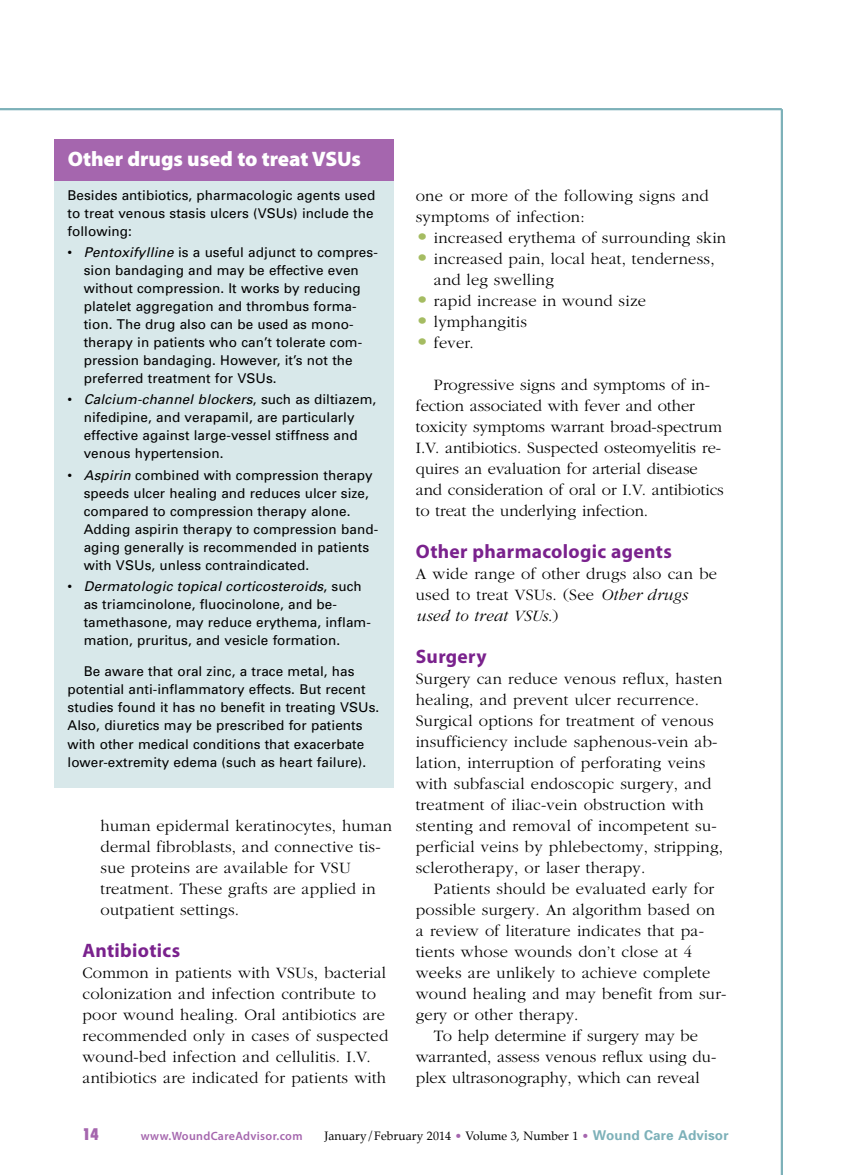
<style>
.page{position:relative;width:864px;height:1175px;background:#fff}
.page>*{position:absolute;margin:0;border:0;box-sizing:border-box;transform-origin:0 0}
.t1{font:900 21px "Myriad Pro";letter-spacing:-.005em;color:#fff}
.t2{font:700 19.5px "Myriad Pro";letter-spacing:.015em;color:#7a228d}
.t3{font:300 16.5px/21px "Garamond";letter-spacing:.015em;color:#000}
.t4{font:900 condensed 16.5px "Futura BT";color:#a566ae}
.t5{font:13.5px/18px "Univers";letter-spacing:.005em;color:#000}
.t6{font:12px "Palatino";letter-spacing:.01em;color:#000}
.t7{font:600 12px "Myriad Pro";letter-spacing:.025em;color:#a566ae}
.s1{font-style:italic}
.s2{font-size:21px;color:#a5bc62}
.s3{color:#a566ae}
.s4{font-family:"Univers";font-weight:700;font-size:13.5px;color:#7db1b9}
</style>
<div class="page">
<hr style="left:781px;top:109px;width:2px;height:1065px;background:#7db1b9">
<hr style="left:0;top:108px;width:782px;height:2px;background:#7db1b9">
<div style="left:54px;top:176px;width:340px;height:611px;background:#d8e8ea"></div>
<div style="left:54px;top:140px;width:340px;height:41px;background:#a566ae"></div>
<p class="t1" style="left:68px;top:151px;width:295px">Other drugs used to treat VSUs</p>
<p class="t5" style="left:68px;top:187px;width:309px">Besides antibiotics, pharmacologic agents used to treat venous stasis ulcers (VSUs) include the following:</p>
<p class="t5" style="left:84px;top:244px;width:296px;text-indent:-16px">• <span class="s1">Pentoxifylline</span> is a useful adjunct to compres&shy;sion bandaging and may be effective even without compression. It works by reducing platelet aggregation and thrombus forma&shy;tion. The drug also can be used as mono&shy;therapy in patients who can’t tolerate com&shy;pression bandaging. However, it’s not the preferred treatment for VSUs.</p>
<p class="t5" style="left:84px;top:392px;width:294px;text-indent:-16px">• <span class="s1">Calcium-channel blockers</span>, such as diltiazem, nifedipine, and verapamil, are particularly effective against large-vessel stiffness and venous hypertension.</p>
<p class="t5" style="left:84px;top:467px;width:296px;text-indent:-16px">• <span class="s1">Aspirin</span> combined with compression therapy speeds ulcer healing and reduces ulcer size, compared to compression therapy alone.<br>Adding aspirin therapy to compression band&shy;aging generally is recommended in patients with VSUs, unless contraindicated.</p>
<p class="t5" style="left:84px;top:578px;width:289px;text-indent:-16px">• <span class="s1">Dermatologic topical corticosteroids</span>, such as triamcinolone, fluocinolone, and be&shy;tamethasone, may reduce erythema, inflam&shy;mation, pruritus, and vesicle formation.</p>
<p class="t5" style="left:68px;top:664px;width:313px;text-indent:16px">Be aware that oral zinc, a trace metal, has potential anti-inflammatory effects. But recent studies found it has no benefit in treating VSUs.<br>Also, diuretics may be prescribed for patients with other medical conditions that exacerbate lower-extremity edema (such as heart failure).</p>
<p class="t3" style="left:101px;top:815px;width:293px">human epidermal keratinocytes, human dermal fibroblasts, and connective tis&shy;sue proteins are available for VSU treatment. These grafts are applied in outpatient settings.</p>
<p class="t2" style="left:82px;top:943px;width:99px">Antibiotics</p>
<p class="t3" style="left:82px;top:962px;width:307px">Common in patients with VSUs, bacterial colonization and infection contribute to poor wound healing. Oral antibiotics are recommended only in cases of suspected wound-bed infection and cellulitis. I.V. antibiotics are indicated for patients with</p>
<p class="t3" style="left:416px;top:185px;width:294px">one or more of the following signs and symptoms of infection:</p>
<p class="t3" style="left:416px;top:227px;width:312px"><span class="s2">•</span> increased erythema of surrounding skin</p>
<p class="t3" style="left:434px;top:248px;width:282px;text-indent:-18px"><span class="s2">•</span> increased pain, local heat, tenderness, and leg swelling</p>
<p class="t3" style="left:416px;top:290px;width:232px"><span class="s2">•</span> rapid increase in wound size</p>
<p class="t3" style="left:416px;top:311px;width:113px"><span class="s2">•</span> lymphangitis</p>
<p class="t3" style="left:416px;top:332px;width:60px"><span class="s2">•</span> fever.</p>
<p class="t3" style="left:416px;top:374px;width:310px;text-indent:18px">Progressive signs and symptoms of in&shy;fection associated with fever and other toxicity symptoms warrant broad-spectrum I.V. antibiotics. Suspected osteomyelitis re&shy;quires an evaluation for arterial disease and consideration of oral or I.V. antibiotics to treat the underlying infection.</p>
<p class="t2" style="left:416px;top:544px;width:258px">Other pharmacologic agents</p>
<p class="t3" style="left:416px;top:563px;width:303px">A wide range of other drugs also can be used to treat VSUs. (See <span class="s1">Other drugs used to treat VSUs</span>.)</p>
<p class="t2" style="left:416px;top:649px;width:72px">Surgery</p>
<p class="t3" style="left:416px;top:668px;width:309px">Surgery can reduce venous reflux, hasten healing, and prevent ulcer recurrence.<br>Surgical options for treatment of venous insufficiency include saphenous-vein ab&shy;lation, interruption of perforating veins with subfascial endoscopic surgery, and treatment of iliac-vein obstruction with stenting and removal of incompetent su&shy;perficial veins by phlebectomy, stripping, sclerotherapy, or laser therapy.</p>
<p class="t3" style="left:434px;top:878px;width:282px">Patients should be evaluated early for</p>
<p class="t3" style="left:416px;top:899px;width:301px">possible surgery. An algorithm based on</p>
<p class="t3" style="left:416px;top:920px;width:290px">a review of literature indicates that pa-</p>
<p class="t3" style="left:416px;top:941px;width:278px">tients whose wounds don’t close at 4</p>
<p class="t3" style="left:416px;top:962px;width:296px">weeks are unlikely to achieve complete</p>
<p class="t3" style="left:416px;top:983px;width:312px">wound healing and may benefit from sur-</p>
<p class="t3" style="left:416px;top:1004px;width:164px">gery or other therapy.</p>
<p class="t3" style="left:434px;top:1025px;width:266px">To help determine if surgery may be</p>
<p class="t3" style="left:416px;top:1046px;width:302px">warranted, assess venous reflux using du-</p>
<p class="t3" style="left:416px;top:1067px;width:285px">plex ultrasonography, which can reveal</p>
<p class="t4" style="left:82px;top:1127px;width:18px">14</p>
<p class="t7" style="left:141px;top:1131px;width:163px">www.WoundCareAdvisor.com</p>
<p class="t6" style="left:324px;top:1130px;width:406px">January/February 2014 <span class="s3">•</span> Volume 3, Number 1 <span class="s3">•</span> <span class="s4">Wound Care Advisor</span></p>
</div>
